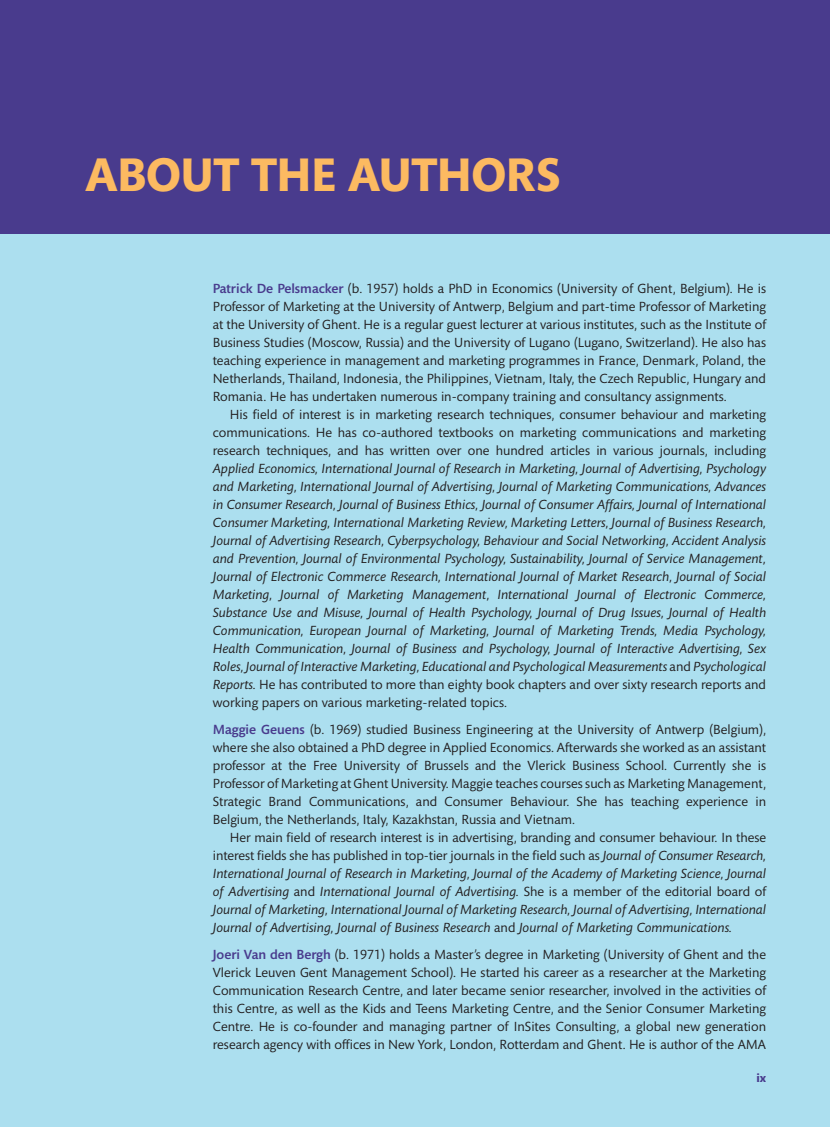
<style>
.page{position:relative;width:830px;height:1127px;background:#fff}
.page>*{position:absolute;margin:0;border:0;box-sizing:border-box;transform-origin:0 0}
.t1{font:700 48px "Mundo Sans Pro";letter-spacing:-.01em;color:#fcba61}
.t2{font:13.5px/18px "Mundo Sans Pro";color:#231f20;text-align:justify}
.t3{font:italic 13.5px "Mundo Sans Pro";color:#231f20}
.t4{font:700 12px "Mundo Sans Pro";color:#493b8d}
.s1{font-weight:500;color:#493b8d}
.s2{font-style:normal}
.s3{font-style:italic}
</style>
<div class="page">
<div style="left:0;top:0;width:829px;height:1127px;background:#acdfef"></div>
<div style="left:0;top:0;width:829px;height:234px;background:#493b8d"></div>
<p class="t1" style="left:85px;top:147px;width:476px">ABOUT THE AUTHORS</p>
<p class="t2" style="left:213px;top:279px;width:554px"><span class="s1">Patrick De Pelsmacker</span> (b. 1957) holds a PhD in Economics (U niversity of Ghent, Belgium). He is</p>
<p class="t2" style="left:213px;top:297px;width:554px">Professor of Marketing at the U niversity of Antwerp, Belgium and part-time Professor of Marketing</p>
<p class="t2" style="left:213px;top:315px;width:554px">at the U niversity of Ghent. He is a regular guest lecturer at various institutes, such as the I nstitute of</p>
<p class="t2" style="left:213px;top:333px;width:554px">Business Studies (Moscow, Russia) and the U niversity of Lugano (Lugano, Switzerland). He also has</p>
<p class="t2" style="left:213px;top:351px;width:554px">teaching experience in management and marketing programmes in France, Denmark, Poland, the</p>
<p class="t2" style="left:213px;top:369px;width:554px">Netherlands, Thailand, I ndonesia, the Philippines, Vietnam, Italy, the Czech Republic, Hungary and</p>
<p class="t2" style="left:213px;top:387px;width:515px">Romania. He has undertaken numerous in-company training and consultancy assignments.</p>
<p class="t2" style="left:230px;top:405px;width:537px">His field of interest is in marketing research techniques, consumer behaviour and marketing</p>
<p class="t2" style="left:213px;top:423px;width:554px">communications. He has co-authored textbooks on marketing communications and marketing</p>
<p class="t2" style="left:213px;top:441px;width:554px">research techniques, and has written over one hundred articles in various journals, including</p>
<p class="t3" style="left:213px;top:460px;width:554px">Applied Economics, International Journal of Research in Marketing, Journal of Advertising, Psychology</p>
<p class="t3" style="left:213px;top:478px;width:554px">and Marketing, International Journal of Advertising, Journal of Marketing Communications, Advances</p>
<p class="t3" style="left:213px;top:496px;width:554px">in Consumer Research, Journal of Business Ethics, Journal of Consumer Affairs, Journal of International</p>
<p class="t3" style="left:213px;top:514px;width:554px">Consumer Marketing, International Marketing Review, Marketing Letters, Journal of Business Research,</p>
<p class="t3" style="left:213px;top:532px;width:554px">Journal of Advertising Research, Cyberpsychology, Behaviour and Social Networking, Accident Analysis</p>
<p class="t3" style="left:213px;top:550px;width:554px">and Prevention, Journal of Environmental Psychology, Sustainability, Journal of Service Management,</p>
<p class="t3" style="left:213px;top:568px;width:554px">Journal of Electronic Commerce Research, International Journal of Market Research, Journal of Social</p>
<p class="t3" style="left:213px;top:586px;width:554px">Marketing, Journal of Marketing Management, International Journal of Electronic Commerce,</p>
<p class="t3" style="left:213px;top:604px;width:554px">Substance Use and Misuse, Journal of Health Psychology, Journal of Drug Issues, Journal of Health</p>
<p class="t3" style="left:213px;top:622px;width:554px">Communication, European Journal of Marketing, Journal of Marketing Trends, Media Psychology,</p>
<p class="t3" style="left:213px;top:640px;width:554px">Health Communication, Journal of Business and Psychology, Journal of Interactive Advertising, Sex</p>
<p class="t3" style="left:213px;top:658px;width:554px">Roles, Journal of Interactive Marketing, Educational and Psychological Measurements <span class="s2">and</span> Psychological</p>
<p class="t2" style="left:213px;top:675px;width:554px"><span class="s3">Reports.</span> He has contributed to more than eighty book chapters and over sixty research reports and</p>
<p class="t2" style="left:213px;top:693px;width:295px">working papers on various marketing-related topics.</p>
<p class="t2" style="left:213px;top:720px;width:554px"><span class="s1">Maggie Geuens</span> (b. 1969) studied Business Engineering at the U niversity of Antwerp (Belgium),</p>
<p class="t2" style="left:213px;top:738px;width:554px">where she also obtained a PhD degree in Applied Economics. Afterwards she worked as an assistant</p>
<p class="t2" style="left:213px;top:756px;width:554px">professor at the Free U niversity of Brussels and the Vlerick Business School. Currently she is</p>
<p class="t2" style="left:213px;top:774px;width:554px">Professor of Marketing at Ghent U niversity. Maggie teaches courses such as Marketing Management,</p>
<p class="t2" style="left:213px;top:792px;width:554px">Strategic Brand Communications, and Consumer Behaviour. She has teaching experience in</p>
<p class="t2" style="left:213px;top:810px;width:363px">Belgium, the Netherlands, Italy, Kazakhstan, Russia and Vietnam.</p>
<p class="t2" style="left:230px;top:828px;width:537px">Her main field of research interest is in advertising, branding and consumer behaviour. I n these</p>
<p class="t2" style="left:213px;top:846px;width:554px">interest fields she has published in top-tier journals in the field such as <span class="s3">Journal of Consumer Research,</span></p>
<p class="t3" style="left:213px;top:865px;width:554px">International Journal of Research in Marketing, Journal of the Academy of Marketing Science, Journal</p>
<p class="t3" style="left:213px;top:883px;width:554px">of Advertising <span class="s2">and</span> International Journal of Advertising. <span class="s2">She is a member of the editorial board of</span></p>
<p class="t3" style="left:213px;top:901px;width:554px">Journal of Marketing, International Journal of Marketing Research, Journal of Advertising, International</p>
<p class="t3" style="left:213px;top:919px;width:520px">Journal of Advertising, Journal of Business Research <span class="s2">and</span> Journal of Marketing Communications.</p>
<p class="t2" style="left:213px;top:945px;width:554px"><span class="s1">Joeri Van den Bergh</span> (b. 1971) holds a Master’s degree in Marketing (U niversity of Ghent and the Vlerick Leuven Gent Management School). He started his career as a researcher at the Marketing Communication Research Centre, and later became senior researcher, involved in the activities of this Centre, as well as the Kids and Teens Marketing Centre, and the Senior Consumer Marketing Centre. He is co-founder and managing partner of I nSites Consulting, a global new generation research agency with offices in N ew York, London, Rotterdam and Ghent. He is author of the AMA</p>
<p class="t4" style="left:756px;top:1071px;width:11px">IX</p>
</div>
